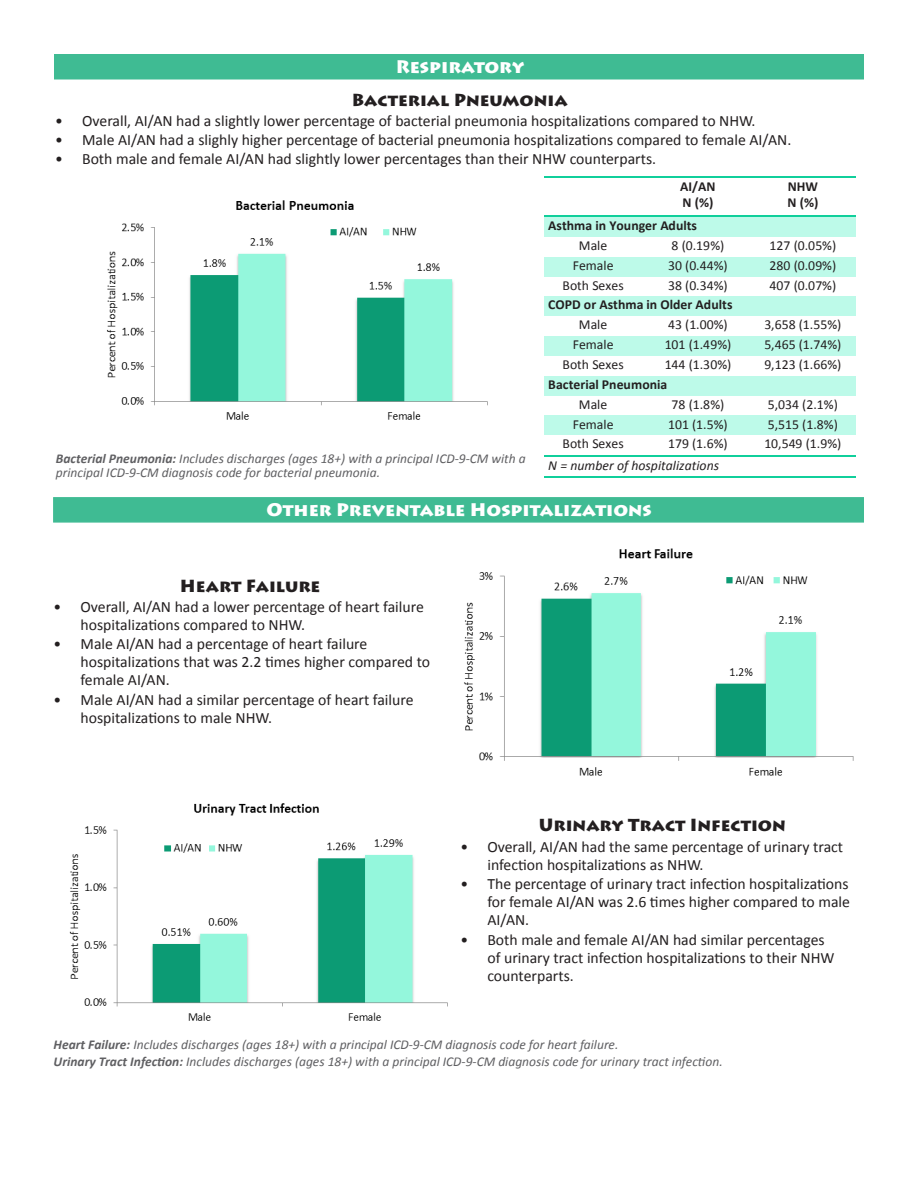
<style>
.page{position:relative;width:918px;height:1188px;background:#fff}
.page>*{position:absolute;margin:0;border:0;box-sizing:border-box;transform-origin:0 0}
.t1{font:900 18px "Lithos Pro";color:#fff}
.t2{font:900 17.25px "Lithos Pro";color:#231f20}
.t3{font:15.75px/18px "Calibri";color:#231f20}
.t4{font:700 15.3px "Calibri";color:#231f20}
.t5{font:13.8px "Calibri";color:#231f20}
.t6{font:700 13.8px/19.8px "Calibri";color:#231f20}
.t7{font:italic 13.8px "Calibri";letter-spacing:.005em;color:#231f20}
.t8{font:italic 13.5px/13.5px "Calibri";color:#5f5f62}
.s1{font-weight:400}
.s2{font-weight:700}
</style>
<div class="page">
<div style="left:54px;top:54px;width:810px;height:26px;background:#3fbb93;border:2px solid #3fbb93"></div>
<img style="left:464px;top:548px;width:390px;height:228px">
<div style="left:53px;top:497px;width:811px;height:26px;background:#3fbb93;border:2px solid #3fbb93"></div>
<img style="left:106px;top:200px;width:382px;height:220px">
<hr style="left:544px;top:176px;width:102px;height:1px;background:#10cf9b">
<hr style="left:647px;top:176px;width:104px;height:1px;background:#10cf9b">
<hr style="left:752px;top:176px;width:103px;height:1px;background:#10cf9b">
<div style="left:544px;top:217px;width:311px;height:20px;background:#bdfae9"></div>
<hr style="left:544px;top:216px;width:102px;height:1px;background:#10cf9b">
<hr style="left:647px;top:216px;width:104px;height:1px;background:#10cf9b">
<hr style="left:752px;top:216px;width:103px;height:1px;background:#10cf9b">
<div style="left:544px;top:257px;width:102px;height:19px;background:#bdfae9"></div>
<div style="left:646px;top:257px;width:105px;height:19px;background:#bdfae9"></div>
<div style="left:751px;top:257px;width:104px;height:19px;background:#bdfae9"></div>
<div style="left:544px;top:296px;width:311px;height:20px;background:#bdfae9"></div>
<div style="left:544px;top:336px;width:102px;height:20px;background:#bdfae9"></div>
<div style="left:646px;top:336px;width:105px;height:20px;background:#bdfae9"></div>
<div style="left:751px;top:336px;width:104px;height:20px;background:#bdfae9"></div>
<div style="left:544px;top:376px;width:311px;height:20px;background:#bdfae9"></div>
<div style="left:544px;top:416px;width:102px;height:19px;background:#bdfae9"></div>
<div style="left:646px;top:416px;width:105px;height:19px;background:#bdfae9"></div>
<div style="left:751px;top:416px;width:104px;height:19px;background:#bdfae9"></div>
<hr style="left:544px;top:455px;width:102px;height:2px;background:#10cf9b">
<hr style="left:647px;top:455px;width:104px;height:2px;background:#10cf9b">
<hr style="left:752px;top:455px;width:103px;height:2px;background:#10cf9b">
<hr style="left:544px;top:477px;width:311px;height:1px;background:#10cf9b">
<img style="left:69px;top:803px;width:379px;height:218px">
<p class="t1" style="left:396px;top:55px;width:130px">Respiratory</p>
<p class="t2" style="left:352px;top:89px;width:217px">Bacterial Pneumonia</p>
<p class="t3" style="left:55px;top:112px;width:702px">• Overall, AI/AN had a slightly lower percentage of bacterial pneumonia hospitalizations compared to NHW.</p>
<p class="t3" style="left:55px;top:131px;width:738px">• Male AI/AN had a slighly higher percentage of bacterial pneumonia hospitalizations compared to female AI/AN.</p>
<p class="t3" style="left:55px;top:150px;width:603px">• Both male and female AI/AN had slightly lower percentages than their NHW counterparts.</p>
<p class="t4" style="left:548px;top:157px;width:75px">Respiratory</p>
<p class="t6" style="left:680px;top:178px;width:37px;line-height:16.6px">AI/AN<br>N (%)</p>
<p class="t6" style="left:788px;top:178px;width:32px;line-height:16.6px">NHW<br>N (%)</p>
<p class="t6" style="left:579px;top:215px;width:120px;text-indent:-31px">Asthma in Younger Adults<br><span class="s1">Male</span></p>
<p class="t5" style="left:672px;top:236px;width:54px">8 (0.19%)</p>
<p class="t5" style="left:770px;top:236px;width:68px">127 (0.05%)</p>
<p class="t5" style="left:573px;top:256px;width:42px">Female</p>
<p class="t5" style="left:668px;top:256px;width:61px">30 (0.44%)</p>
<p class="t5" style="left:770px;top:256px;width:68px">280 (0.09%)</p>
<p class="t5" style="left:563px;top:276px;width:63px">Both Sexes</p>
<p class="t5" style="left:668px;top:276px;width:61px">38 (0.34%)</p>
<p class="t5" style="left:770px;top:276px;width:68px">407 (0.07%)</p>
<p class="t6" style="left:579px;top:295px;width:155px;text-indent:-31px">COPD or Asthma in Older Adults<br><span class="s1">Male</span></p>
<p class="t5" style="left:668px;top:316px;width:61px">43 (1.00%)</p>
<p class="t5" style="left:764px;top:316px;width:79px">3,658 (1.55%)</p>
<p class="t8" style="left:56px;top:451px;width:471px"><span class="s2">Bacterial Pneumonia:</span> Includes discharges (ages 18+) with a principal ICD-9-CM with a principal ICD-9-CM diagnosis code for bacterial pneumonia.</p>
<p class="t5" style="left:573px;top:336px;width:42px">Female</p>
<p class="t5" style="left:665px;top:336px;width:68px">101 (1.49%)</p>
<p class="t5" style="left:764px;top:336px;width:79px">5,465 (1.74%)</p>
<p class="t5" style="left:563px;top:356px;width:63px">Both Sexes</p>
<p class="t5" style="left:665px;top:356px;width:68px">144 (1.30%)</p>
<p class="t5" style="left:764px;top:356px;width:79px">9,123 (1.66%)</p>
<p class="t6" style="left:579px;top:374px;width:90px;text-indent:-31px">Bacterial Pneumonia<br><span class="s1">Male</span></p>
<p class="t5" style="left:672px;top:395px;width:54px">78 (1.8%)</p>
<p class="t5" style="left:768px;top:395px;width:72px">5,034 (2.1%)</p>
<p class="t5" style="left:573px;top:415px;width:42px">Female</p>
<p class="t5" style="left:668px;top:415px;width:61px">101 (1.5%)</p>
<p class="t5" style="left:768px;top:415px;width:72px">5,515 (1.8%)</p>
<p class="t5" style="left:563px;top:435px;width:63px">Both Sexes</p>
<p class="t5" style="left:668px;top:435px;width:61px">179 (1.6%)</p>
<p class="t5" style="left:764px;top:435px;width:79px">10,549 (1.9%)</p>
<p class="t7" style="left:548px;top:456px;width:172px">N = number of hospitalizations</p>
<p class="t1" style="left:266px;top:498px;width:387px">Other Preventable Hospitalizations</p>
<p class="t2" style="left:180px;top:575px;width:142px">Heart Failure</p>
<p class="t3" style="left:81px;top:597px;width:345px;text-indent:-27px">• Overall, AI/AN had a lower percentage of heart failure hospitalizations compared to NHW.</p>
<p class="t3" style="left:81px;top:635px;width:351px;text-indent:-27px">• Male AI/AN had a percentage of heart failure hospitalizations that was 2.2 times higher compared to female AI/AN.</p>
<p class="t3" style="left:81px;top:690px;width:335px;text-indent:-27px">• Male AI/AN had a similar percentage of heart failure hospitalizations to male NHW.</p>
<p class="t2" style="left:539px;top:814px;width:249px">Urinary Tract Infection</p>
<p class="t3" style="left:487px;top:838px;width:357px;text-indent:-27px">• Overall, AI/AN had the same percentage of urinary tract infection hospitalizations as NHW.</p>
<p class="t3" style="left:487px;top:875px;width:364px;text-align:justify;text-indent:-27px">• The percentage of urinary tract infection hospitalizations for female AI/AN was 2.6 times higher compared to male AI/AN.</p>
<p class="t3" style="left:487px;top:931px;width:349px;text-indent:-27px">• Both male and female AI/AN had similar percentages of urinary tract infection hospitalizations to their NHW counterparts.</p>
<p class="t8" style="left:54px;top:1037px;width:566px"><span class="s2">Heart Failure:</span> Includes discharges (ages 18+) with a principal ICD-9-CM diagnosis code for heart failure.</p>
<p class="t8" style="left:54px;top:1055px;width:671px"><span class="s2">Urinary Tract Infection:</span> Includes discharges (ages 18+) with a principal ICD-9-CM diagnosis code for urinary tract infection.</p>
</div>
